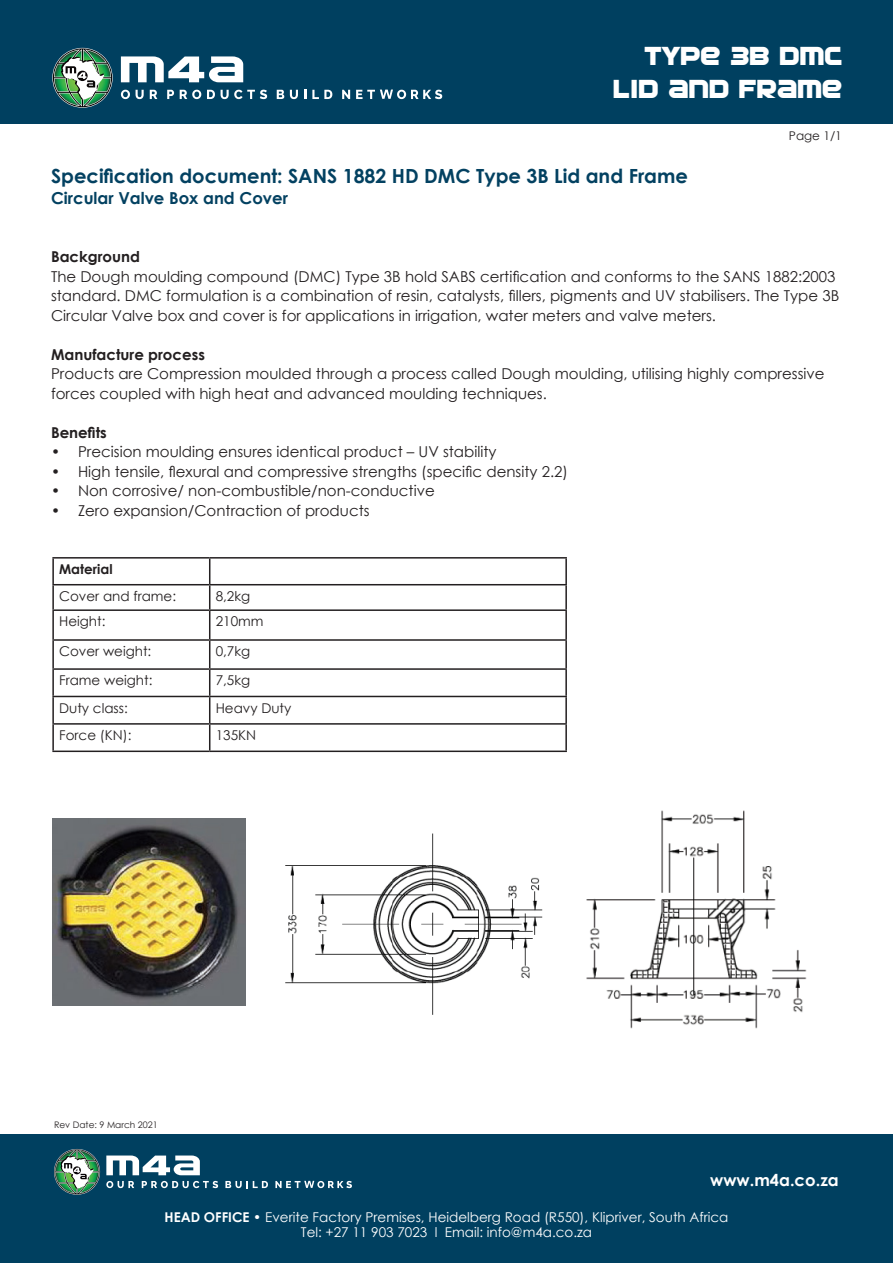
<style>
.page{position:relative;width:893px;height:1263px;background:#fff}
.page>*{position:absolute;margin:0;border:0;box-sizing:border-box;transform-origin:0 0}
.t1{font:700 27px/32.4px "SF Automaton";letter-spacing:.06em;color:#fff;text-align:right}
.t2{font:700 19.5px "Century Gothic";color:#034161}
.t3{font:700 16.5px "Century Gothic";color:#034161}
.t4{font:700 16.5px "Century Gothic";color:#fff}
.t5{font:15px "Century Gothic";color:#231f20}
.t6{font:700 15px "Century Gothic";color:#231f20}
.t7{font:13.5px/15px "Century Gothic";color:#fff;text-align:center}
.t8{font:13.5px "Century Gothic";color:#231f20}
.t9{font:700 13.5px "Century Gothic";color:#231f20}
.t10{font:12px "Century Gothic";color:#231f20}
.t11{font:9px "Century Gothic";color:#231f20}
.s1{font-weight:700}
</style>
<div class="page">
<div style="left:0;top:1134px;width:893px;height:129px;background:#004060"></div>
<svg style="left:54px;top:1149px;width:46px;height:46px"></svg>
<svg style="left:106px;top:1181px;width:28px;height:7px"></svg>
<svg style="left:142px;top:1181px;width:76px;height:7px"></svg>
<svg style="left:225px;top:1181px;width:43px;height:7px"></svg>
<svg style="left:275px;top:1181px;width:77px;height:7px"></svg>
<svg style="left:106px;top:1155px;width:94px;height:20px"></svg>
<div style="left:0;top:0;width:893px;height:123px;background:#004060"></div>
<svg style="left:52px;top:48px;width:61px;height:60px"></svg>
<svg style="left:121px;top:90px;width:9px;height:9px"></svg>
<svg style="left:136px;top:90px;width:8px;height:9px"></svg>
<svg style="left:150px;top:90px;width:7px;height:9px"></svg>
<svg style="left:167px;top:90px;width:7px;height:9px"></svg>
<svg style="left:180px;top:90px;width:21px;height:9px"></svg>
<svg style="left:207px;top:90px;width:8px;height:9px"></svg>
<svg style="left:221px;top:90px;width:46px;height:9px"></svg>
<svg style="left:277px;top:90px;width:7px;height:9px"></svg>
<svg style="left:290px;top:90px;width:8px;height:9px"></svg>
<svg style="left:304px;top:90px;width:2px;height:9px"></svg>
<svg style="left:312px;top:90px;width:20px;height:9px"></svg>
<svg style="left:342px;top:90px;width:8px;height:9px"></svg>
<svg style="left:356px;top:90px;width:86px;height:9px"></svg>
<svg style="left:121px;top:56px;width:122px;height:26px"></svg>
<hr style="left:52px;top:557px;width:158px;height:2px;background:#231f20">
<hr style="left:52px;top:559px;width:2px;height:25px;background:#231f20">
<hr style="left:210px;top:557px;width:357px;height:2px;background:#231f20">
<hr style="left:565px;top:559px;width:2px;height:25px;background:#231f20">
<hr style="left:52px;top:584px;width:158px;height:1px;background:#231f20">
<hr style="left:52px;top:585px;width:2px;height:24px;background:#231f20">
<hr style="left:210px;top:584px;width:357px;height:1px;background:#231f20">
<hr style="left:565px;top:585px;width:2px;height:24px;background:#231f20">
<hr style="left:52px;top:609px;width:158px;height:2px;background:#231f20">
<hr style="left:52px;top:611px;width:2px;height:28px;background:#231f20">
<hr style="left:210px;top:609px;width:357px;height:2px;background:#231f20">
<hr style="left:565px;top:611px;width:2px;height:28px;background:#231f20">
<hr style="left:52px;top:639px;width:158px;height:2px;background:#231f20">
<hr style="left:52px;top:641px;width:2px;height:27px;background:#231f20">
<hr style="left:210px;top:639px;width:357px;height:2px;background:#231f20">
<hr style="left:565px;top:641px;width:2px;height:27px;background:#231f20">
<hr style="left:52px;top:668px;width:158px;height:2px;background:#231f20">
<hr style="left:52px;top:670px;width:2px;height:26px;background:#231f20">
<hr style="left:210px;top:668px;width:357px;height:2px;background:#231f20">
<hr style="left:565px;top:670px;width:2px;height:26px;background:#231f20">
<hr style="left:52px;top:696px;width:158px;height:1px;background:#231f20">
<hr style="left:52px;top:697px;width:2px;height:26px;background:#231f20">
<hr style="left:210px;top:696px;width:357px;height:1px;background:#231f20">
<hr style="left:565px;top:697px;width:2px;height:26px;background:#231f20">
<hr style="left:52px;top:723px;width:158px;height:2px;background:#231f20">
<hr style="left:52px;top:725px;width:2px;height:25px;background:#231f20">
<hr style="left:210px;top:723px;width:357px;height:2px;background:#231f20">
<svg style="left:209px;top:559px;width:1px;height:191px"></svg>
<hr style="left:565px;top:725px;width:2px;height:25px;background:#231f20">
<hr style="left:52px;top:750px;width:158px;height:2px;background:#231f20">
<hr style="left:210px;top:750px;width:357px;height:2px;background:#231f20">
<img style="left:285px;top:810px;width:522px;height:219px">
<img style="left:52px;top:818px;width:194px;height:188px">
<h1 class="t1" style="left:614px;top:39px;width:229px">TYPE 3B DMC<br>LID AND FRAME</h1>
<p class="t10" style="left:789px;top:127px;width:55px">Page 1/1</p>
<p class="t2" style="left:51px;top:161px;width:638px">Specification document: SANS 1882 HD DMC Type 3B Lid and Frame</p>
<p class="t3" style="left:51px;top:185px;width:238px">Circular Valve Box and Cover</p>
<p class="t6" style="left:51px;top:245px;width:91px">Background</p>
<p class="t5" style="left:51px;top:266px;width:786px">The Dough moulding compound (DMC) Type 3B hold SABS certification and conforms to the SANS 1882:2003</p>
<p class="t5" style="left:51px;top:285px;width:790px">standard. DMC formulation is a combination of resin, catalysts, fillers, pigments and UV stabilisers. The Type 3B</p>
<p class="t5" style="left:51px;top:305px;width:666px">Circular Valve box and cover is for applications in irrigation, water meters and valve meters.</p>
<p class="t6" style="left:51px;top:343px;width:155px">Manufacture process</p>
<p class="t5" style="left:51px;top:363px;width:775px">Products are Compression moulded through a process called Dough moulding, utilising highly compressive</p>
<p class="t5" style="left:51px;top:383px;width:497px">forces coupled with high heat and advanced moulding techniques.</p>
<p class="t6" style="left:51px;top:421px;width:57px">Benefits</p>
<p class="t5" style="left:51px;top:441px;width:447px">• Precision moulding ensures identical product – UV stability</p>
<p class="t5" style="left:51px;top:461px;width:518px">• High tensile, flexural and compressive strengths (specific density 2.2)</p>
<p class="t5" style="left:51px;top:480px;width:385px">• Non corrosive/ non-combustible/non-conductive</p>
<p class="t5" style="left:51px;top:500px;width:320px">• Zero expansion/Contraction of products</p>
<p class="t9" style="left:59px;top:559px;width:55px">Material</p>
<p class="t8" style="left:59px;top:586px;width:119px">Cover and frame:</p>
<p class="t8" style="left:216px;top:586px;width:36px">8,2kg</p>
<p class="t8" style="left:59px;top:612px;width:48px">Height:</p>
<p class="t8" style="left:216px;top:612px;width:49px">210mm</p>
<p class="t8" style="left:59px;top:642px;width:94px">Cover weight:</p>
<p class="t8" style="left:216px;top:642px;width:36px">0,7kg</p>
<p class="t8" style="left:59px;top:671px;width:95px">Frame weight:</p>
<p class="t8" style="left:216px;top:671px;width:36px">7,5kg</p>
<p class="t8" style="left:59px;top:698px;width:70px">Duty class:</p>
<p class="t8" style="left:216px;top:698px;width:77px">Heavy Duty</p>
<p class="t8" style="left:59px;top:726px;width:74px">Force (KN):</p>
<p class="t8" style="left:216px;top:726px;width:42px">135KN</p>
<p class="t11" style="left:54px;top:1118px;width:105px">Rev Date: 9 March 2021</p>
<p class="t4" style="left:710px;top:1168px;width:130px">www.m4a.co.za</p>
<p class="t7" style="left:164px;top:1209px;width:565px"><span class="s1">HEAD OFFICE</span> • Everite Factory Premises, Heidelberg Road (R550), Klipriver, South Africa<br>Tel: +27 11 903 7023 l Email: info@m4a.co.za</p>
</div>
